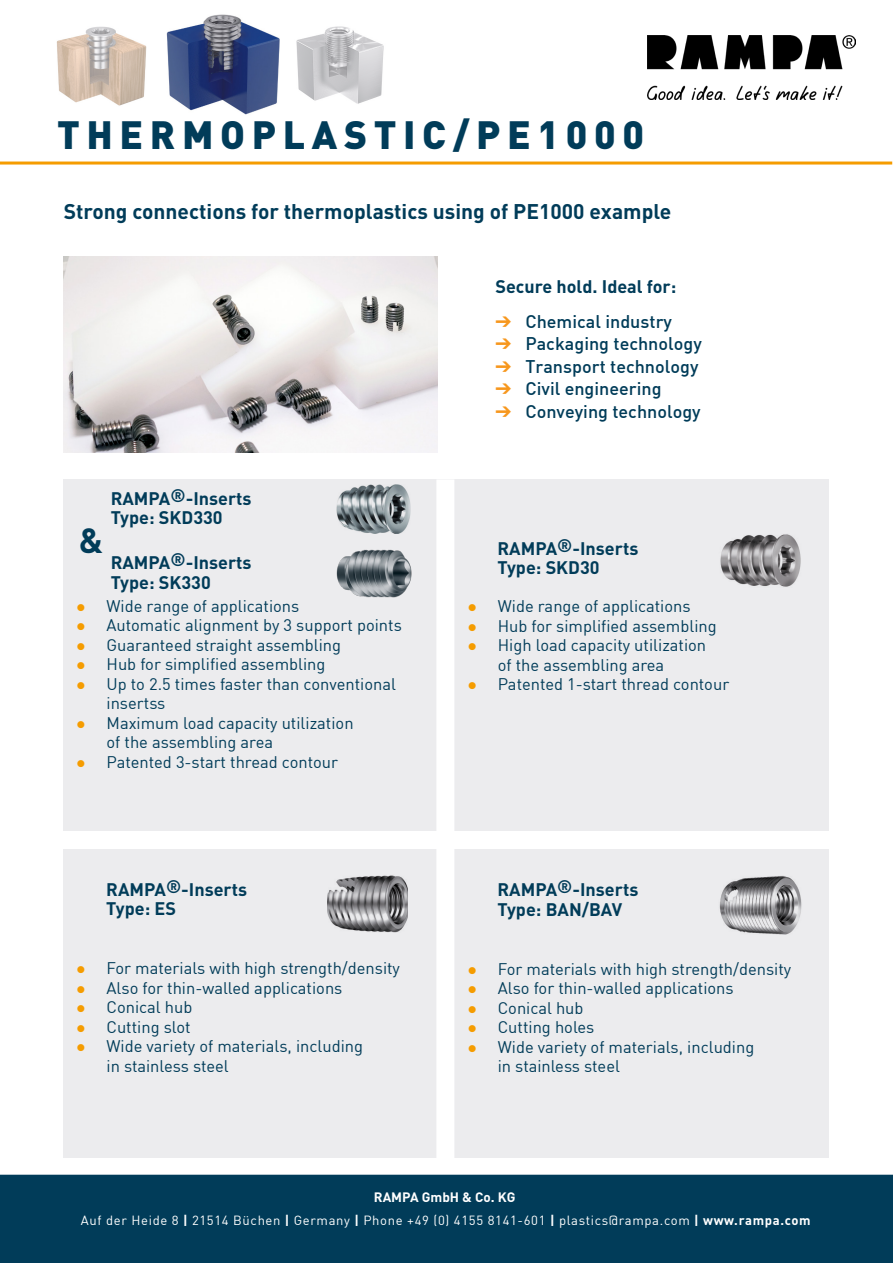
<style>
.page{position:relative;width:893px;height:1263px;background:#fff}
.page>*{position:absolute;margin:0;border:0;box-sizing:border-box;transform-origin:0 0}
.t1{font:900 39px "DIN";letter-spacing:.17em;color:#013c59}
.t2{font:700 34.5px "DIN";color:#013c59}
.t3{font:700 21px "DIN";color:#013c59}
.t4{font:700 18px "DIN";color:#013c59}
.t5{font:500 18px "DIN";color:#013c59}
.t6{font:16.5px "DIN";color:#013c59}
.t7{font:700 13.5px "DIN";color:#fff}
.t8{font:13.05px "DIN";letter-spacing:.05em;color:#fff}
.s1{color:#f59c00}
.s2{color:#f7971d}
.s3{font-weight:700}
</style>
<div class="page">
<hr style="left:0;top:162px;width:892px;height:3px;background:#f59c00">
<img style="left:647px;top:36px;width:208px;height:64px">
<img style="left:166px;top:14px;width:114px;height:101px">
<img style="left:56px;top:26px;width:91px;height:80px">
<img style="left:296px;top:26px;width:88px;height:78px">
<div style="left:0;top:1175px;width:893px;height:88px;background:#013c59"></div>
<img style="left:64px;top:256px;width:373px;height:196px">
<div style="left:64px;top:479px;width:765px;height:352px;background:#ececee"></div>
<div style="left:64px;top:849px;width:765px;height:308px;background:#ececee"></div>
<div style="left:436px;top:479px;width:18px;height:682px;background:#fff"></div>
<img style="left:719px;top:876px;width:83px;height:59px">
<img style="left:327px;top:875px;width:81px;height:57px">
<img style="left:720px;top:534px;width:81px;height:53px">
<img style="left:337px;top:484px;width:74px;height:50px">
<img style="left:336px;top:549px;width:76px;height:49px">
<h1 class="t1" style="left:57px;top:109px;width:589px">THERMOPLASTIC/PE1000</h1>
<p class="t3" style="left:64px;top:198px;width:609px">Strong connections for thermoplastics using of PE1000 example</p>
<p class="t2" style="left:78px;top:518px;width:26px">&amp;</p>
<p class="t4" style="left:111px;top:487px;width:142px">RAMPA®-Inserts</p>
<p class="t4" style="left:111px;top:506px;width:113px">Type: SKD330</p>
<p class="t4" style="left:111px;top:551px;width:142px">RAMPA®-Inserts</p>
<p class="t4" style="left:111px;top:570px;width:102px">Type: SK330</p>
<p class="t6" style="left:77px;top:595px;width:224px"><span class="s1">●</span> Wide range of applications</p>
<p class="t6" style="left:77px;top:615px;width:327px"><span class="s1">●</span> Automatic alignment by 3 support points</p>
<p class="t6" style="left:77px;top:634px;width:266px"><span class="s1">●</span> Guaranteed straight assembling</p>
<p class="t6" style="left:77px;top:654px;width:250px"><span class="s1">●</span> Hub for simplified assembling</p>
<p class="t6" style="left:77px;top:673px;width:321px"><span class="s1">●</span> Up to 2.5 times faster than conventional</p>
<p class="t6" style="left:107px;top:693px;width:60px">insertss</p>
<p class="t6" style="left:77px;top:712px;width:279px"><span class="s1">●</span> Maximum load capacity utilization</p>
<p class="t6" style="left:107px;top:732px;width:168px">of the assembling area</p>
<p class="t6" style="left:77px;top:751px;width:263px"><span class="s1">●</span> Patented 3-start thread contour</p>
<p class="t4" style="left:106px;top:877px;width:142px">RAMPA®-Inserts</p>
<p class="t4" style="left:106px;top:897px;width:71px">Type: ES</p>
<p class="t6" style="left:77px;top:958px;width:325px"><span class="s1">●</span> For materials with high strength/density</p>
<p class="t6" style="left:77px;top:977px;width:267px"><span class="s1">●</span> Also for thin-walled applications</p>
<p class="t6" style="left:77px;top:997px;width:117px"><span class="s1">●</span> Conical hub</p>
<p class="t6" style="left:77px;top:1016px;width:116px"><span class="s1">●</span> Cutting slot</p>
<p class="t6" style="left:77px;top:1036px;width:288px"><span class="s1">●</span> Wide variety of materials, including</p>
<p class="t6" style="left:107px;top:1055px;width:124px">in stainless steel</p>
<p class="t4" style="left:495px;top:275px;width:182px">Secure hold. Ideal for:</p>
<p class="t5" style="left:495px;top:310px;width:178px"><span class="s2">➔</span> Chemical industry</p>
<p class="t5" style="left:495px;top:332px;width:208px"><span class="s2">➔</span> Packaging technology</p>
<p class="t5" style="left:495px;top:355px;width:204px"><span class="s2">➔</span> Transport technology</p>
<p class="t5" style="left:495px;top:377px;width:168px"><span class="s2">➔</span> Civil engineering</p>
<p class="t5" style="left:495px;top:400px;width:207px"><span class="s2">➔</span> Conveying technology</p>
<p class="t4" style="left:497px;top:536px;width:142px">RAMPA®-Inserts</p>
<p class="t4" style="left:497px;top:556px;width:104px">Type: SKD30</p>
<p class="t6" style="left:468px;top:596px;width:224px"><span class="s1">●</span> Wide range of applications</p>
<p class="t6" style="left:468px;top:615px;width:250px"><span class="s1">●</span> Hub for simplified assembling</p>
<p class="t6" style="left:468px;top:635px;width:240px"><span class="s1">●</span> High load capacity utilization</p>
<p class="t6" style="left:498px;top:654px;width:168px">of the assembling area</p>
<p class="t6" style="left:468px;top:674px;width:263px"><span class="s1">●</span> Patented 1-start thread contour</p>
<p class="t4" style="left:497px;top:878px;width:142px">RAMPA®-Inserts</p>
<p class="t4" style="left:497px;top:898px;width:126px">Type: BAN/BAV</p>
<p class="t6" style="left:468px;top:959px;width:325px"><span class="s1">●</span> For materials with high strength/density</p>
<p class="t6" style="left:468px;top:978px;width:267px"><span class="s1">●</span> Also for thin-walled applications</p>
<p class="t6" style="left:468px;top:998px;width:117px"><span class="s1">●</span> Conical hub</p>
<p class="t6" style="left:468px;top:1017px;width:128px"><span class="s1">●</span> Cutting holes</p>
<p class="t6" style="left:468px;top:1037px;width:288px"><span class="s1">●</span> Wide variety of materials, including</p>
<p class="t6" style="left:498px;top:1056px;width:124px">in stainless steel</p>
<p class="t7" style="left:374px;top:1188px;width:143px">RAMPA GmbH &amp; Co. KG</p>
<p class="t8" style="left:81px;top:1212px;width:731px">Auf der Heide 8 <span class="s3">|</span> 21514 Büchen <span class="s3">|</span> Germany <span class="s3">|</span> Phone +49 (0) 4155 8141-601 <span class="s3">|</span> plastics@rampa.com <span class="s3">| www.rampa.com</span></p>
</div>
